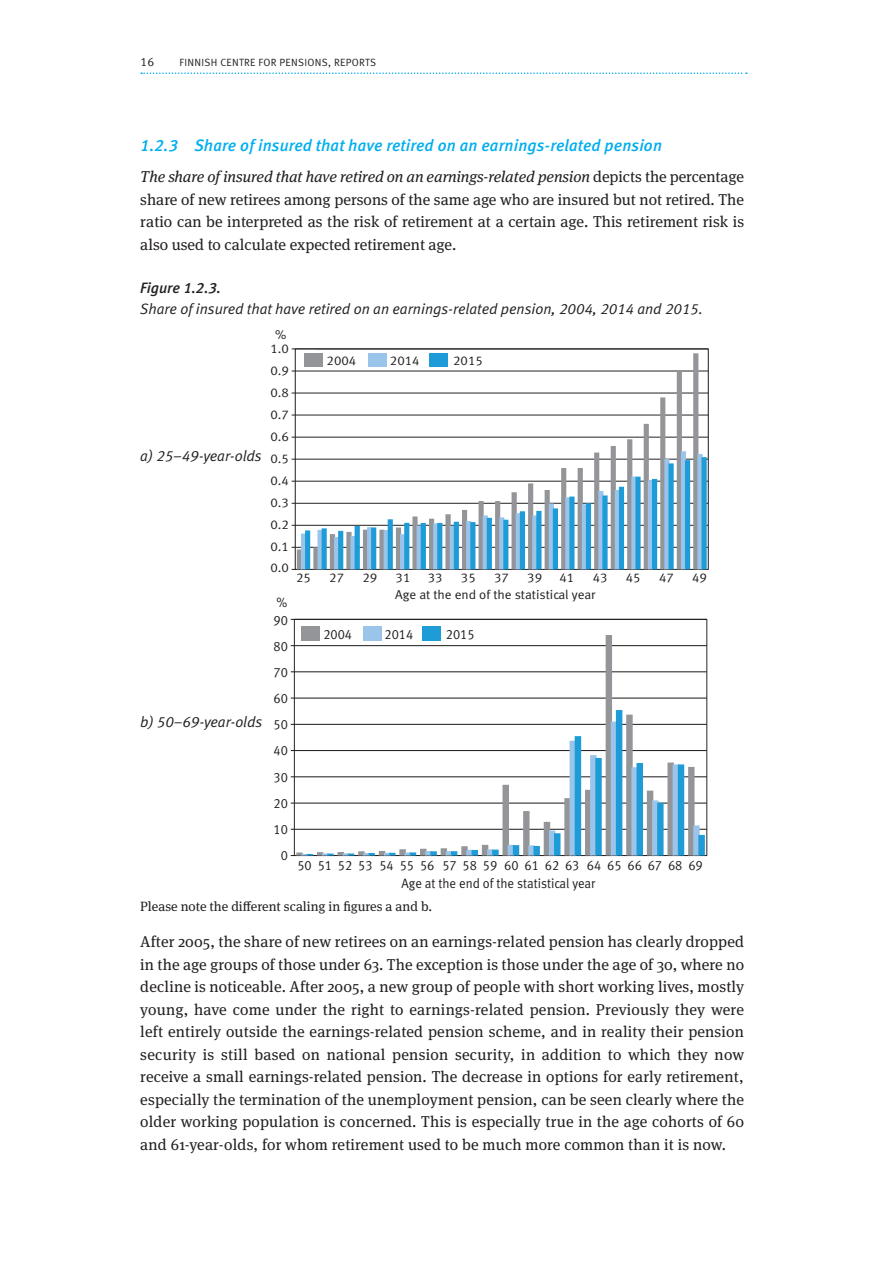
<style>
.page{position:relative;width:893px;height:1263px;background:#fff}
.page>*{position:absolute;margin:0;border:0;box-sizing:border-box;transform-origin:0 0}
._3_Väliotsikko{font:italic 16.5px "Meta Medium LF";letter-spacing:.01em;color:#00aeef}
.Leipä{font:15.75px/22.5px "Meta Serif Pro";color:#231f20;text-align:justify}
.Leipä-2{font:italic 15px "Meta Normal LF";color:#231f20}
.Taulukon_numero{font:italic 15px "Meta Medium LF";color:#231f20}
.t1{font:13.65px/26.1px "Meta Normal LF";color:#231f20;text-align:center;scale:.94 1}
.Leipä-3{font:13.5px "Meta Serif Pro";color:#231f20}
.t2{font:12.75px/21.9px "Meta Normal LF";color:#231f20;text-align:justify;scale:1.04 1}
.t3{font:12px "Meta Normal LF";color:#231f20}
.t4{font:10.5px "Meta Normal LF";letter-spacing:.03em;color:#231f20}
.s1{font-style:italic}
</style>
<div class="page">
<svg style="left:141px;top:72px;width:606px;height:2px"></svg>
<hr style="left:295px;top:437px;width:413px;height:1px;background:#231f20">
<hr style="left:295px;top:415px;width:413px;height:1px;background:#231f20">
<hr style="left:295px;top:393px;width:413px;height:1px;background:#231f20">
<hr style="left:295px;top:371px;width:413px;height:1px;background:#231f20">
<div style="left:295px;top:349px;width:414px;height:221px;border:1px solid #231f20"></div>
<svg style="left:297px;top:353px;width:401px;height:216px"></svg>
<svg style="left:301px;top:451px;width:402px;height:118px"></svg>
<svg style="left:305px;top:457px;width:402px;height:112px"></svg>
<div style="left:304px;top:353px;width:19px;height:14px;background:#939598"></div>
<div style="left:368px;top:353px;width:19px;height:14px;background:#9ac4e9"></div>
<div style="left:429px;top:353px;width:19px;height:14px;background:#1d9cd8"></div>
<hr style="left:294px;top:698px;width:413px;height:1px;background:#231f20">
<hr style="left:294px;top:671px;width:413px;height:1px;background:#231f20">
<hr style="left:294px;top:645px;width:413px;height:1px;background:#231f20">
<div style="left:294px;top:619px;width:413px;height:237px;border:1px solid #231f20"></div>
<svg style="left:296px;top:635px;width:398px;height:220px"></svg>
<svg style="left:307px;top:710px;width:398px;height:145px"></svg>
<div style="left:301px;top:626px;width:18px;height:14px;background:#939598"></div>
<div style="left:364px;top:626px;width:18px;height:14px;background:#9ac4e9"></div>
<div style="left:423px;top:626px;width:18px;height:14px;background:#1d9cd8"></div>
<p class="t3" style="left:140px;top:55px;width:15px">16</p>
<p class="t4" style="left:179px;top:56px;width:198px">FINNISH CENTRE FOR PENSIONS, REPORTS</p>
<p class="_3_Väliotsikko" style="left:140px;top:135px;width:523px">1.2.3 Share of insured that have retired on an earnings-related pension</p>
<p class="Leipä" style="left:140px;top:165px;width:605px"><span class="s1">The share of insured that have retired on an earnings-related pension</span> depicts the percentage share of new retirees among persons of the same age who are insured but not retired. The ratio can be interpreted as the risk of retirement at a certain age. This retirement risk is also used to calculate expected retirement age.</p>
<p class="Taulukon_numero" style="left:140px;top:279px;width:82px">Figure 1.2.3.</p>
<p class="Leipä-2" style="left:140px;top:300px;width:564px">Share of insured that have retired on an earnings-related pension, 2004, 2014 and 2015.</p>
<p class="Leipä-2" style="left:140px;top:447px;width:123px">a) 25–49-year-olds</p>
<p class="Leipä-2" style="left:140px;top:713px;width:124px">b) 50–69-year-olds</p>
<p class="t2" style="left:275px;top:323px;width:12px">%</p>
<p class="t2" style="left:270px;top:338px;width:19px">1.0<br>0.9<br>0.8<br>0.7<br>0.6<br>0.5<br>0.4<br>0.3<br>0.2<br>0.1<br>0.0</p>
<p class="t1" style="left:276px;top:589px;width:13px">%</p>
<p class="t1" style="left:274px;top:607px;width:17px">90<br>80<br>70<br>60<br>50<br>40<br>30<br>20<br>10<br>0</p>
<p class="t2" style="left:327px;top:349px;width:30px">2004</p>
<p class="t2" style="left:390px;top:349px;width:30px">2014</p>
<p class="t2" style="left:453px;top:349px;width:30px">2015</p>
<p class="t2" style="left:296px;top:567px;width:16px">25</p>
<p class="t2" style="left:329px;top:567px;width:16px">27</p>
<p class="t2" style="left:362px;top:567px;width:16px">29</p>
<p class="t2" style="left:396px;top:567px;width:16px">31</p>
<p class="t2" style="left:428px;top:567px;width:16px">33</p>
<p class="t2" style="left:461px;top:567px;width:16px">35</p>
<p class="t2" style="left:494px;top:567px;width:16px">37</p>
<p class="t2" style="left:527px;top:567px;width:16px">39</p>
<p class="t2" style="left:559px;top:567px;width:16px">41</p>
<p class="t2" style="left:593px;top:567px;width:16px">43</p>
<p class="t2" style="left:626px;top:567px;width:16px">45</p>
<p class="t2" style="left:659px;top:567px;width:16px">47</p>
<p class="t2" style="left:692px;top:567px;width:16px">49</p>
<p class="t2" style="left:395px;top:583px;width:194px">Age at the end of the statistical year</p>
<p class="t1" style="left:323px;top:621px;width:32px">2004</p>
<p class="t1" style="left:385px;top:621px;width:32px">2014</p>
<p class="t1" style="left:446px;top:621px;width:32px">2015</p>
<p class="t1" style="left:297px;top:856px;width:433px;line-height:18px">50 51 52 53 54 55 56 57 58 59 60 61 62 63 64 65 66 67 68 69<br>Age at the end of the statistical year</p>
<p class="Leipä-3" style="left:140px;top:897px;width:293px">Please note the different scaling in figures a and b.</p>
<p class="Leipä" style="left:140px;top:930px;width:606px">After 2005, the share of new retirees on an earnings-related pension has clearly dropped in the age groups of those under 63. The exception is those under the age of 30, where no decline is noticeable. After 2005, a new group of people with short working lives, mostly young, have come under the right to earnings-related pension. Previously they were left entirely outside the earnings-related pension scheme, and in reality their pension security is still based on national pension security, in addition to which they now receive a small earnings-related pension. The decrease in options for early retirement, especially the termination of the unemployment pension, can be seen clearly where the older working population is concerned. This is especially true in the age cohorts of 60 and 61-year-olds, for whom retirement used to be much more common than it is now.</p>
</div>
